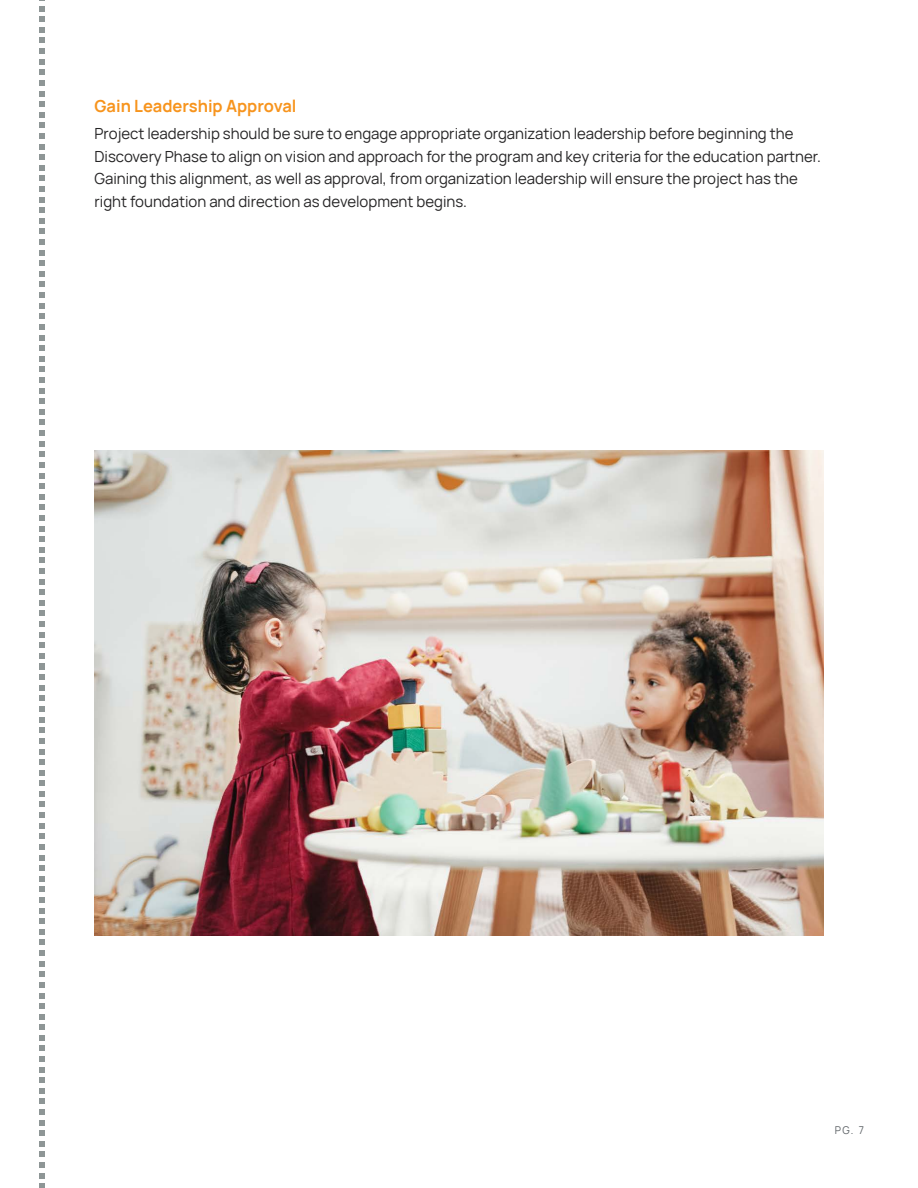
<style>
.page{position:relative;width:918px;height:1188px;background:#fff}
.page>*{position:absolute;margin:0;border:0;box-sizing:border-box;transform-origin:0 0}
.t1{font:700 16.5px "Manrope";color:#f7941d}
.t2{font:15px/22.5px "Manrope";color:#252425}
.t3{font:10.5px "Manrope";color:#5e6367}
</style>
<div class="page">
<svg style="left:40px;top:696px;width:5px;height:26px"></svg>
<svg style="left:40px;top:728px;width:5px;height:15px"></svg>
<svg style="left:40px;top:749px;width:5px;height:26px"></svg>
<svg style="left:40px;top:781px;width:5px;height:15px"></svg>
<svg style="left:40px;top:802px;width:5px;height:5px"></svg>
<svg style="left:40px;top:813px;width:5px;height:15px"></svg>
<svg style="left:40px;top:675px;width:5px;height:15px"></svg>
<svg style="left:40px;top:505px;width:5px;height:26px"></svg>
<svg style="left:40px;top:537px;width:5px;height:15px"></svg>
<svg style="left:40px;top:558px;width:5px;height:5px"></svg>
<svg style="left:40px;top:569px;width:5px;height:15px"></svg>
<svg style="left:40px;top:590px;width:5px;height:15px"></svg>
<svg style="left:40px;top:611px;width:5px;height:26px"></svg>
<svg style="left:40px;top:643px;width:5px;height:26px"></svg>
<svg style="left:40px;top:866px;width:5px;height:15px"></svg>
<svg style="left:40px;top:887px;width:5px;height:26px"></svg>
<svg style="left:40px;top:919px;width:5px;height:47px"></svg>
<svg style="left:40px;top:972px;width:5px;height:15px"></svg>
<svg style="left:40px;top:993px;width:5px;height:5px"></svg>
<svg style="left:40px;top:1004px;width:5px;height:15px"></svg>
<svg style="left:40px;top:834px;width:5px;height:26px"></svg>
<svg style="left:40px;top:155px;width:5px;height:15px"></svg>
<svg style="left:40px;top:176px;width:5px;height:26px"></svg>
<svg style="left:40px;top:208px;width:5px;height:15px"></svg>
<svg style="left:40px;top:229px;width:5px;height:26px"></svg>
<svg style="left:40px;top:261px;width:5px;height:26px"></svg>
<svg style="left:40px;top:0;width:5px;height:11px"></svg>
<svg style="left:40px;top:17px;width:5px;height:47px"></svg>
<svg style="left:40px;top:70px;width:5px;height:15px"></svg>
<svg style="left:40px;top:91px;width:5px;height:5px"></svg>
<svg style="left:40px;top:102px;width:5px;height:15px"></svg>
<svg style="left:40px;top:123px;width:5px;height:26px"></svg>
<svg style="left:40px;top:293px;width:5px;height:15px"></svg>
<svg style="left:40px;top:346px;width:5px;height:15px"></svg>
<svg style="left:40px;top:367px;width:5px;height:26px"></svg>
<svg style="left:40px;top:399px;width:5px;height:15px"></svg>
<svg style="left:40px;top:420px;width:5px;height:26px"></svg>
<svg style="left:40px;top:452px;width:5px;height:15px"></svg>
<svg style="left:40px;top:473px;width:5px;height:5px"></svg>
<svg style="left:40px;top:484px;width:5px;height:15px"></svg>
<svg style="left:40px;top:314px;width:5px;height:26px"></svg>
<svg style="left:40px;top:1046px;width:5px;height:26px"></svg>
<svg style="left:40px;top:1078px;width:5px;height:15px"></svg>
<svg style="left:40px;top:1099px;width:5px;height:5px"></svg>
<svg style="left:40px;top:1110px;width:5px;height:15px"></svg>
<svg style="left:40px;top:1131px;width:5px;height:15px"></svg>
<svg style="left:40px;top:1152px;width:5px;height:26px"></svg>
<svg style="left:40px;top:1184px;width:5px;height:4px"></svg>
<svg style="left:40px;top:1025px;width:5px;height:15px"></svg>
<img style="left:94px;top:450px;width:730px;height:486px">
<p class="t1" style="left:94px;top:92px;width:204px">Gain Leadership Approval</p>
<p class="t2" style="left:94px;top:122px;width:728px">Project leadership should be sure to engage appropriate organization leadership before beginning the Discovery Phase to align on vision and approach for the program and key criteria for the education partner.<br>Gaining this alignment, as well as approval, from organization leadership will ensure the project has the right foundation and direction as development begins.</p>
<p class="t3" style="left:835px;top:1122px;width:31px">PG. 7</p>
</div>
